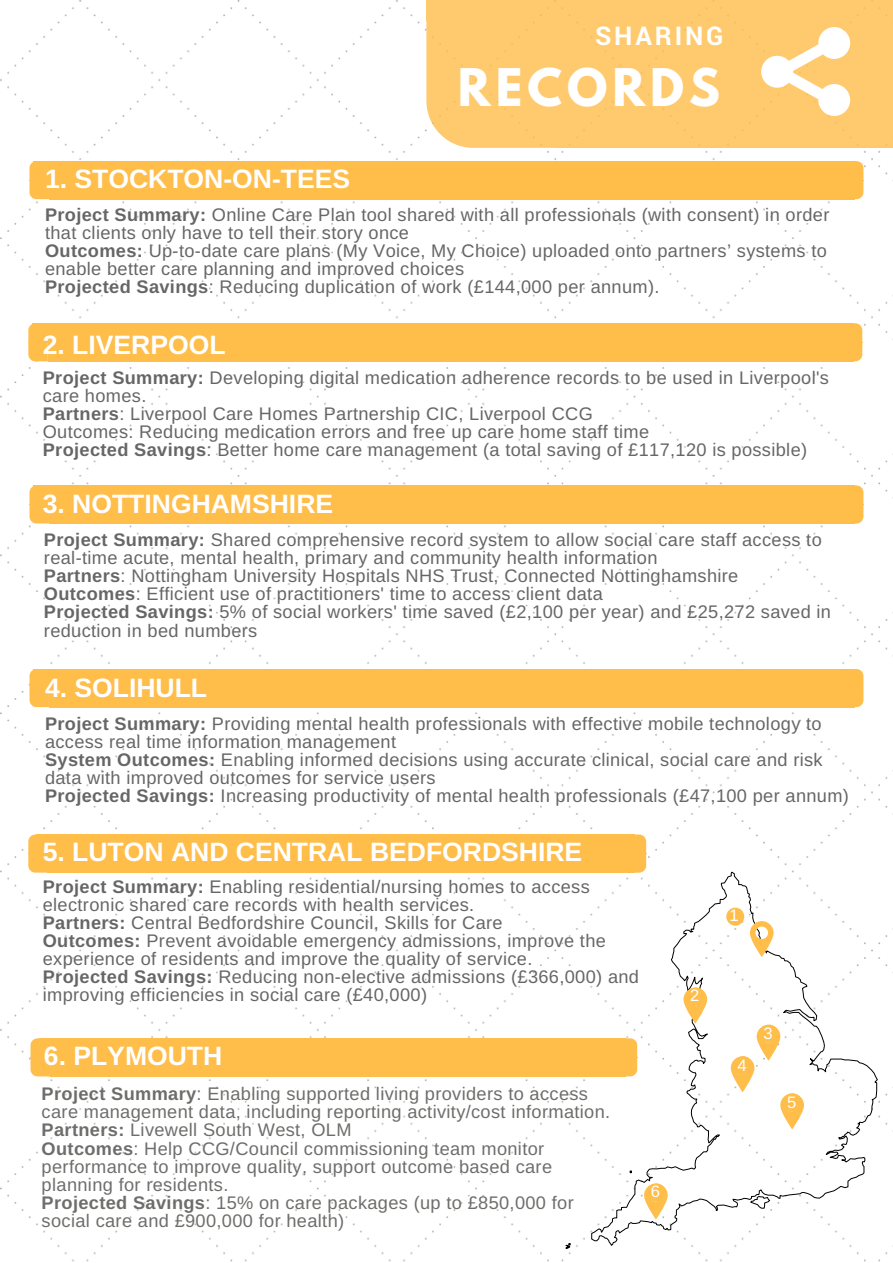
<style>
.page{position:relative;width:893px;height:1263px;background:#fff}
.page>*{position:absolute;margin:0;border:0;box-sizing:border-box;transform-origin:0 0}
.t1{font:700 45.9px "League Spartan";letter-spacing:.11em;color:#fff}
.t2{font:700 26.55px "Arimo";color:#fff}
.t3{font:700 25.8px "Roboto";letter-spacing:.11em;color:#fff}
.t4{font:18.15px/18px "Arimo";letter-spacing:.02em;color:#666}
.t5{font:18.15px/18px "Arimo";letter-spacing:.02em;color:#6d6d6b}
.t6{font:16.5px "Arimo";color:#fff}
.s1{font-weight:700}
</style>
<div class="page">
<img style="left:0;top:0;width:893px;height:1262px">
<div style="left:426px;top:0;width:131px;height:21px;background:#ffca6e"></div>
<div style="left:553px;top:0;width:340px;height:21px;background:#ffca6e"></div>
<div style="left:426px;top:21px;width:129px;height:127px;background:#ffca6e"></div>
<div style="left:555px;top:18px;width:338px;height:130px;background:#ffca6e"></div>
<svg style="left:565px;top:872px;width:312px;height:377px"></svg>
<svg style="left:761px;top:27px;width:89px;height:89px"></svg>
<svg style="left:683px;top:987px;width:24px;height:36px"></svg>
<div style="left:687px;top:987px;width:18px;height:18px;background:#ffbd4a;border-radius:50%"></div>
<svg style="left:750px;top:921px;width:24px;height:36px"></svg>
<div style="left:726px;top:908px;width:18px;height:18px;background:#ffbd4a;border-radius:50%"></div>
<svg style="left:644px;top:1183px;width:24px;height:36px"></svg>
<div style="left:647px;top:1183px;width:18px;height:18px;background:#ffbd4a;border-radius:50%"></div>
<svg style="left:731px;top:1025px;width:73px;height:104px"></svg>
<div style="left:734px;top:1056px;width:18px;height:18px;background:#ffbd4a;border-radius:50%"></div>
<div style="left:33px;top:161px;width:822px;height:20px;background:#ffbd4a"></div>
<svg style="left:30px;top:161px;width:19px;height:38px"></svg>
<div style="left:49px;top:180px;width:806px;height:19px;background:#ffbd4a"></div>
<svg style="left:855px;top:161px;width:8px;height:38px"></svg>
<div style="left:32px;top:323px;width:821px;height:20px;background:#ffbd4a"></div>
<svg style="left:28px;top:323px;width:20px;height:38px"></svg>
<div style="left:48px;top:342px;width:805px;height:19px;background:#ffbd4a"></div>
<svg style="left:853px;top:323px;width:9px;height:38px"></svg>
<div style="left:33px;top:485px;width:822px;height:20px;background:#ffbd4a"></div>
<svg style="left:30px;top:485px;width:19px;height:38px"></svg>
<div style="left:49px;top:504px;width:806px;height:19px;background:#ffbd4a"></div>
<svg style="left:855px;top:485px;width:8px;height:38px"></svg>
<div style="left:33px;top:669px;width:822px;height:19px;background:#ffbd4a"></div>
<svg style="left:30px;top:669px;width:19px;height:38px"></svg>
<div style="left:49px;top:688px;width:806px;height:19px;background:#ffbd4a"></div>
<svg style="left:855px;top:669px;width:8px;height:38px"></svg>
<div style="left:36px;top:834px;width:599px;height:20px;background:#ffbd4a"></div>
<svg style="left:28px;top:834px;width:20px;height:38px"></svg>
<div style="left:48px;top:853px;width:587px;height:19px;background:#ffbd4a"></div>
<svg style="left:635px;top:834px;width:11px;height:38px"></svg>
<div style="left:39px;top:1038px;width:586px;height:20px;background:#ffbd4a"></div>
<svg style="left:31px;top:1038px;width:19px;height:38px"></svg>
<div style="left:50px;top:1057px;width:575px;height:19px;background:#ffbd4a"></div>
<svg style="left:625px;top:1038px;width:12px;height:38px"></svg>
<h3 class="t3" style="left:595px;top:18px;width:130px">SHARING</h3>
<h1 class="t1" style="left:458px;top:64px;width:264px">RECORDS</h1>
<h2 class="t2" style="left:45px;top:164px;width:307px">1. STOCKTON-ON-TEES</h2>
<p class="t4" style="left:45px;top:206px;width:786px"><span class="s1">Project Summary:</span> Online Care Plan tool shared with all professionals (with consent) in order that clients only have to tell their story once<br><span class="s1">Outcomes:</span> Up-to-date care plans (My Voice, My Choice) uploaded onto partners’ systems to enable better care planning and improved choices<br><span class="s1">Projected Savings</span>: Reducing duplication of work (£144,000 per annum).</p>
<h2 class="t2" style="left:43px;top:330px;width:184px">2. LIVERPOOL</h2>
<p class="t4" style="left:43px;top:369px;width:788px"><span class="s1">Project Summary:</span> Developing digital medication adherence records to be used in Liverpool's care homes.<br><span class="s1">Partners</span>: Liverpool Care Homes Partnership CIC, Liverpool CCG<br>Outcomes: Reducing medication errors and free up care home staff time<br><span class="s1">Projected Savings</span>: Better home care management (a total saving of £117,120 is possible)</p>
<h2 class="t2" style="left:43px;top:489px;width:292px">3. NOTTINGHAMSHIRE</h2>
<p class="t4" style="left:44px;top:531px;width:789px"><span class="s1">Project Summary:</span> Shared comprehensive record system to allow social care staff access to real-time acute, mental health, primary and community health information<br><span class="s1">Partners</span>: Nottingham University Hospitals NHS Trust, Connected Nottinghamshire <span class="s1">Outcomes</span>: Efficient use of practitioners' time to access client data<br><span class="s1">Projected Savings:</span> 5% of social workers' time saved (£2,100 per year) and £25,272 saved in reduction in bed numbers</p>
<h2 class="t2" style="left:45px;top:673px;width:164px">4. SOLIHULL</h2>
<p class="t4" style="left:45px;top:715px;width:805px"><span class="s1">Project Summary:</span> Providing mental health professionals with effective mobile technology to access real time information management<br><span class="s1">System Outcomes:</span> Enabling informed decisions using accurate clinical, social care and risk data with improved outcomes for service users<br><span class="s1">Projected Savings:</span> Increasing productivity of mental health professionals (£47,100 per annum)</p>
<h2 class="t2" style="left:43px;top:837px;width:541px">5. LUTON AND CENTRAL BEDFORDSHIRE</h2>
<p class="t4" style="left:43px;top:878px;width:598px"><span class="s1">Project Summary:</span> Enabling residential/nursing homes to access electronic shared care records with health services.<br><span class="s1">Partners:</span> Central Bedfordshire Council, Skills for Care<br><span class="s1">Outcomes:</span> Prevent avoidable emergency admissions, improve the experience of residents and improve the quality of service.<br><span class="s1">Projected Savings:</span> Reducing non-elective admissions (£366,000) and improving efficiencies in social care (£40,000)</p>
<p class="t6" style="left:730px;top:906px;width:11px">1</p>
<p class="t6" style="left:690px;top:986px;width:11px">2</p>
<h2 class="t2" style="left:44px;top:1041px;width:180px">6. PLYMOUTH</h2>
<p class="t5" style="left:42px;top:1085px;width:570px"><span class="s1">Project Summary</span>: Enabling supported living providers to access care management data, including reporting activity/cost information.<br><span class="s1">Partners:</span> Livewell South West, OLM<br><span class="s1">Outcomes</span>: Help CCG/Council commissioning team monitor performance to improve quality, support outcome based care planning for residents.<br><span class="s1">Projected Savings</span>: 15% on care packages (up to £850,000 for social care and £900,000 for health)</p>
<p class="t6" style="left:651px;top:1182px;width:11px">6</p>
<p class="t6" style="left:737px;top:1056px;width:11px">4</p>
<p class="t6" style="left:763px;top:1024px;width:11px">3</p>
<p class="t6" style="left:787px;top:1093px;width:11px">5</p>
</div>
